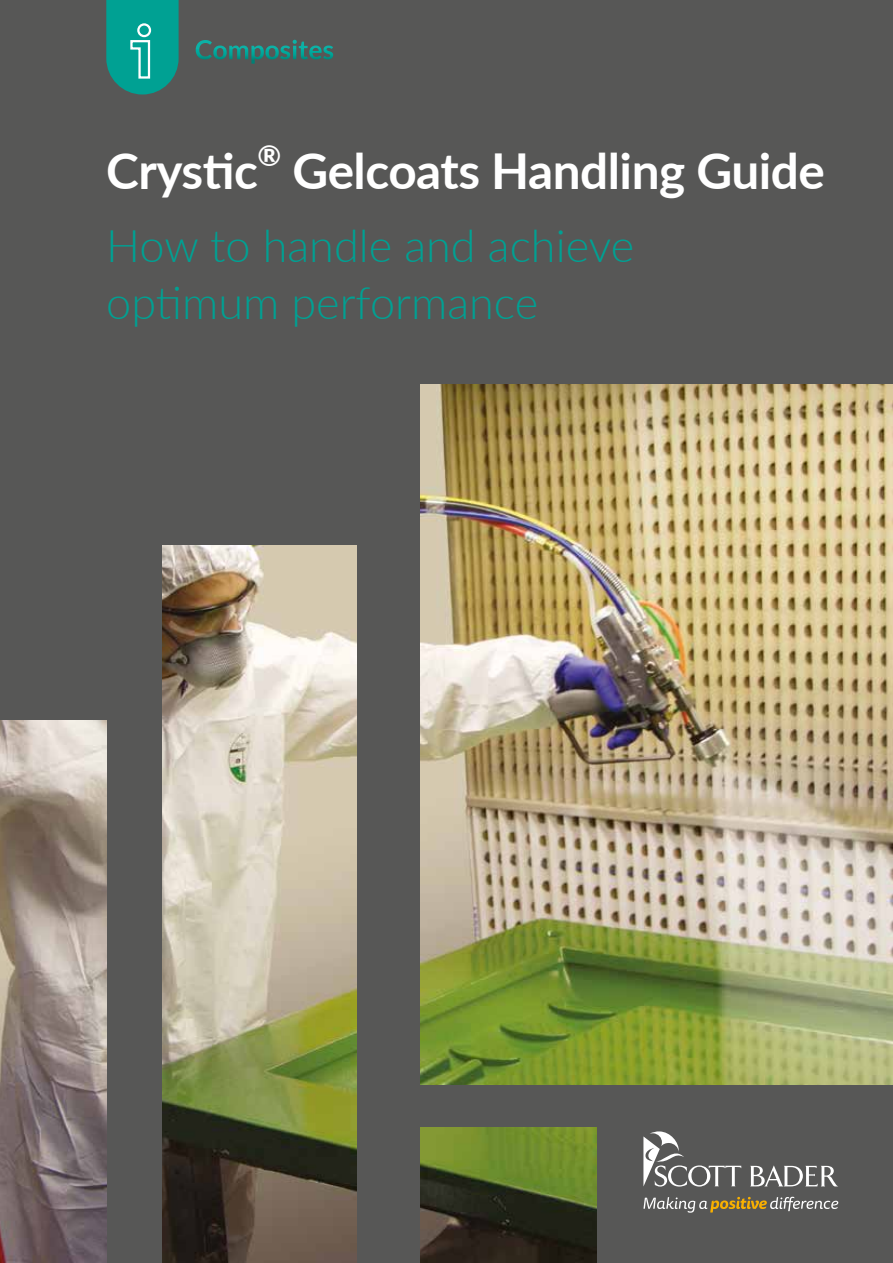
<style>
.page{position:relative;width:893px;height:1263px;background:#575756}
.page>*{position:absolute;margin:0;border:0;box-sizing:border-box;transform-origin:0 0}
.t1{font:700 49.5px "Lato";letter-spacing:-.01em;color:#fff}
.t2{font:300 45px/57px "Lato";color:#00a193}
.t3{font:700 28.8px "Lato";color:#fff}
</style>
<div class="page">
<svg style="left:106px;top:0;width:73px;height:95px"></svg>
<div style="left:137px;top:23px;width:14px;height:14px;border:2px solid #fff;border-radius:50%"></div>
<svg style="left:196px;top:40px;width:137px;height:24px"></svg>
<img style="left:421px;top:385px;width:472px;height:699px">
<img style="left:421px;top:1128px;width:176px;height:135px">
<img style="left:0;top:721px;width:106px;height:542px">
<svg style="left:750px;top:1165px;width:88px;height:21px"></svg>
<svg style="left:643px;top:1131px;width:98px;height:56px"></svg>
<svg style="left:643px;top:1197px;width:195px;height:16px"></svg>
<img style="left:162px;top:545px;width:195px;height:718px">
<p class="t1" style="left:106px;top:134px;width:153px">Crystic</p>
<p class="t3" style="left:258px;top:135px;width:25px">®</p>
<p class="t1" style="left:293px;top:134px;width:534px">Gelcoats Handling Guide</p>
<p class="t2" style="left:106px;top:215px;width:530px">How to handle and achieve optimum performance</p>
</div>
